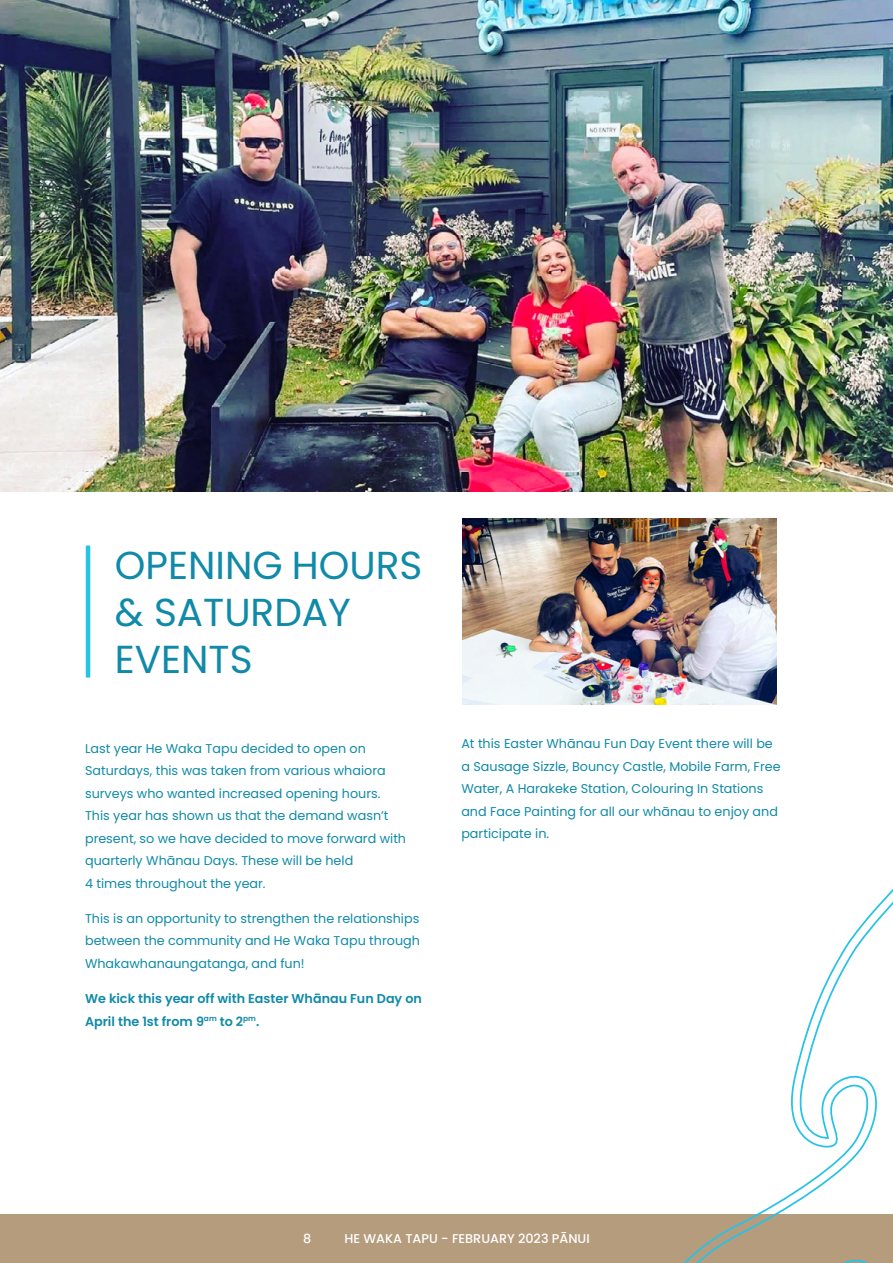
<style>
.page{position:relative;width:893px;height:1263px;background:#fff}
.page>*{position:absolute;margin:0;border:0;box-sizing:border-box;transform-origin:0 0}
.t1{font:39px/46.8px "Poppins";color:#108aa8}
.t2{font:12.75px/22.5px "Poppins";color:#108aa8}
.t3{font:600 12.75px/22.5px "Poppins";color:#108aa8}
.t4{font:500 12.75px "Poppins";color:#fff}
</style>
<div class="page">
<div style="left:0;top:1214px;width:893px;height:49px;background:#b59c7d"></div>
<img style="left:462px;top:519px;width:314px;height:185px">
<img style="left:0;top:0;width:893px;height:491px">
<svg style="left:683px;top:889px;width:210px;height:374px"></svg>
<hr style="left:86px;top:545px;width:4px;height:132px;background:#26c2e7">
<h1 class="t1" style="left:115px;top:542px;width:309px">OPENING HOURS &amp; SATURDAY<br>EVENTS</h1>
<p class="t2" style="left:85px;top:737px;width:323px">Last year He Waka Tapu decided to open on Saturdays, this was taken from various whaiora surveys who wanted increased opening hours.<br>This year has shown us that the demand wasn’t present, so we have decided to move forward with quarterly Whānau Days. These will be held<br>4 times throughout the year.</p>
<p class="t2" style="left:85px;top:907px;width:336px;text-align:justify">This is an opportunity to strengthen the relationships between the community and He Waka Tapu through Whakawhanaungatanga, and fun!</p>
<p class="t3" style="left:85px;top:987px;width:338px">We kick this year off with Easter Whānau Fun Day on<br>April the 1st from 9<sup>am</sup> to 2<sup>pm</sup>.</p>
<p class="t2" style="left:461px;top:732px;width:321px">At this Easter Whānau Fun Day Event there will be a Sausage Sizzle, Bouncy Castle, Mobile Farm, Free Water, A Harakeke Station, Colouring In Stations and Face Painting for all our whānau to enjoy and participate in.</p>
<p class="t4" style="left:303px;top:1231px;width:10px">8</p>
<p class="t4" style="left:345px;top:1231px;width:247px">HE WAKA TAPU - FEBRUARY 2023 PĀNUI</p>
</div>
